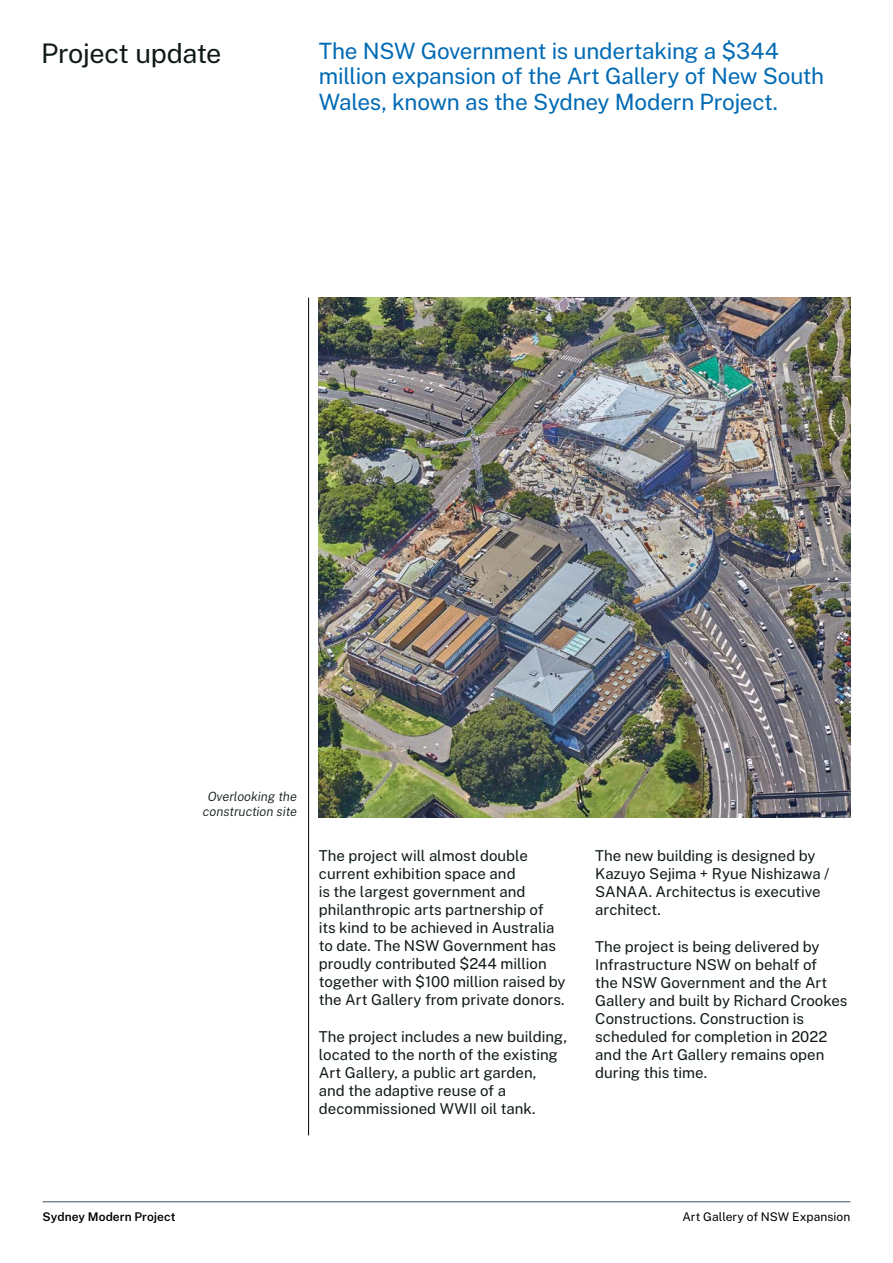
<style>
.page{position:relative;width:893px;height:1263px;background:#fff}
.page>*{position:absolute;margin:0;border:0;box-sizing:border-box;transform-origin:0 0}
.Heading_2_-_3mm_Afte{font:27px "Public Sans";letter-spacing:-.015em;color:#0f1a18}
.Breakout-Para{font:22.5px/25.5px "Public Sans";letter-spacing:-.01em;color:#006ab5}
.Body_Copy{font:15px/18px "Public Sans";color:#0f1a18}
.Body_Copy-2{font:italic 300 12.75px/15.8px "Public Sans";color:#0f1a18;text-align:center}
.t1{font:12px "Public Sans";letter-spacing:.005em;color:#000}
.t2{font:600 12px "Public Sans";letter-spacing:.005em;color:#000}
</style>
<div class="page">
<hr style="left:43px;top:1201px;width:807px;height:1px;background:#3f4f5e">
<hr style="left:308px;top:298px;width:1px;height:837px;background:#000">
<img style="left:319px;top:298px;width:531px;height:519px">
<h2 class="Heading_2_-_3mm_Afte" style="left:41px;top:33px;width:182px">Project update</h2>
<p class="Breakout-Para" style="left:319px;top:36px;width:507px">The NSW Government is undertaking a $344 million expansion of the Art Gallery of New South<br>Wales, known as the Sydney Modern Project.</p>
<p class="Body_Copy-2" style="left:203px;top:788px;width:96px">Overlooking the construction site</p>
<p class="Body_Copy" style="left:319px;top:845px;width:248px">The project will almost double current exhibition space and<br>is the largest government and philanthropic arts partnership of<br>its kind to be achieved in Australia to date. The NSW Government has proudly contributed $244 million together with $100 million raised by the Art Gallery from private donors.</p>
<p class="Body_Copy" style="left:319px;top:1026px;width:250px">The project includes a new building, located to the north of the existing<br>Art Gallery, a public art garden,<br>and the adaptive reuse of a decommissioned WWII oil tank.</p>
<p class="Body_Copy" style="left:595px;top:845px;width:236px">The new building is designed by<br>Kazuyo Sejima + Ryue Nishizawa /<br>SANAA. Architectus is executive architect.</p>
<p class="Body_Copy" style="left:595px;top:936px;width:254px">The project is being delivered by<br>Infrastructure NSW on behalf of<br>the NSW Government and the Art<br>Gallery and built by Richard Crookes<br>Constructions. Construction is scheduled for completion in 2022 and the Art Gallery remains open during this time.</p>
<p class="t2" style="left:43px;top:1208px;width:135px">Sydney Modern Project</p>
<p class="t1" style="left:682px;top:1208px;width:170px">Art Gallery of NSW Expansion</p>
</div>
